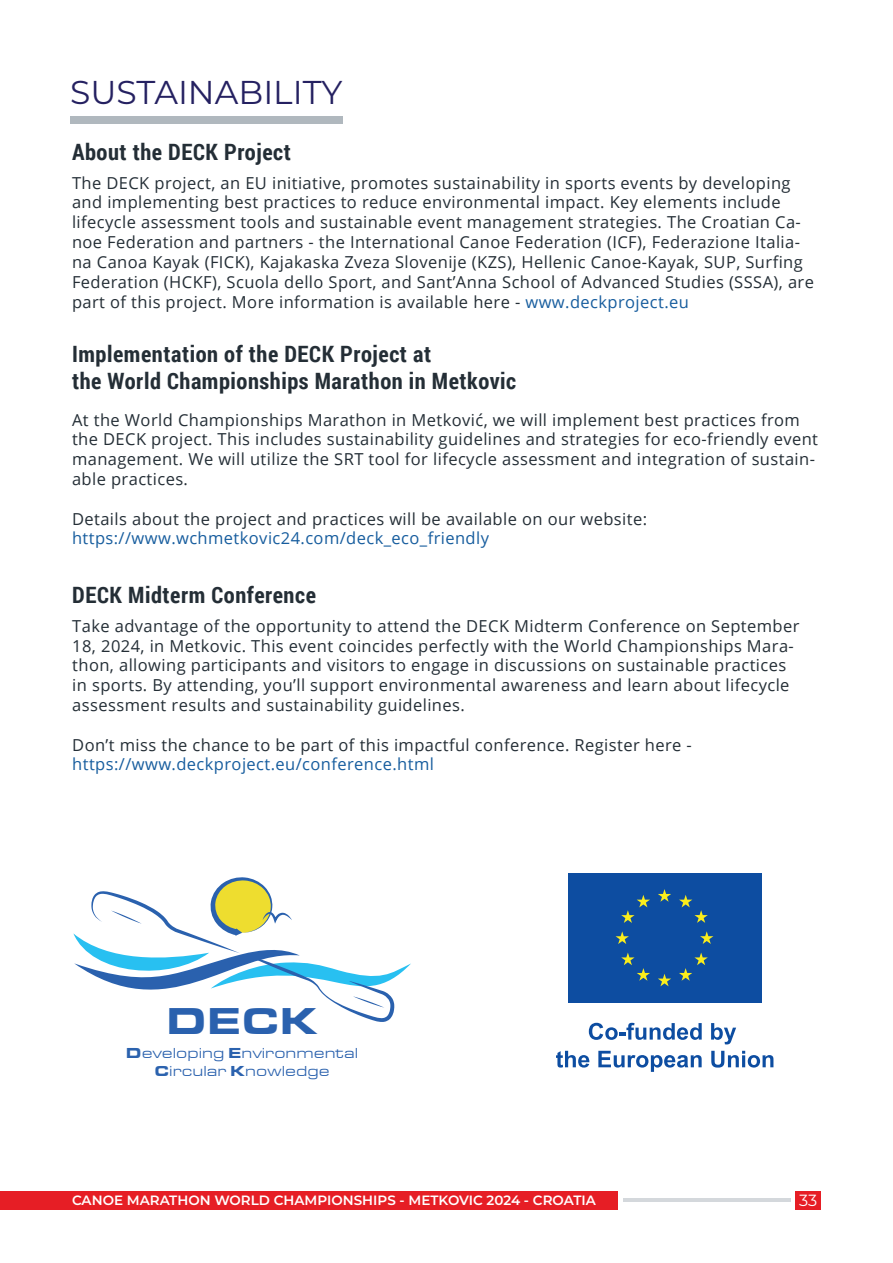
<style>
.page{position:relative;width:893px;height:1263px;background:#fff}
.page>*{position:absolute;margin:0;border:0;box-sizing:border-box;transform-origin:0 0}
.t1{font:38.55px "Eurostar Black Extended";color:#2a61ae}
.t2{font:33px "Montserrat";color:#252161}
.Paragraph_Style_5{font:700 22.5px/27px "Roboto Condensed";letter-spacing:.025em;color:#242e36}
.p1{font:16.5px/19.8px "Open Sans";letter-spacing:.025em;color:#242e36}
.t3{font:16.2px "Montserrat";color:#fff}
.t4{font:15px/18px "Eurostar Regular Extended";color:#2b62ae;text-align:center}
.t5{font:600 13.5px "Montserrat";color:#fff}
.s1{color:#175d9e}
.s2{font-family:"Eurostar Black Extended"}
</style>
<div class="page">
<div style="left:70px;top:116px;width:272px;height:8px;background:#b0b8be"></div>
<svg style="left:73px;top:877px;width:338px;height:145px"></svg>
<div style="left:564px;top:870px;width:201px;height:137px;background:linear-gradient(to right,#fff,#fff)"></div>
<div style="left:568px;top:874px;width:193px;height:129px;background:#0d4da1"></div>
<svg style="left:658px;top:889px;width:13px;height:13px"></svg>
<svg style="left:621px;top:895px;width:29px;height:28px"></svg>
<svg style="left:615px;top:931px;width:14px;height:13px"></svg>
<svg style="left:621px;top:952px;width:29px;height:29px"></svg>
<svg style="left:658px;top:974px;width:13px;height:12px"></svg>
<svg style="left:679px;top:952px;width:29px;height:29px"></svg>
<svg style="left:700px;top:931px;width:13px;height:13px"></svg>
<svg style="left:679px;top:895px;width:29px;height:28px"></svg>
<svg style="left:589px;top:1023px;width:113px;height:17px"></svg>
<svg style="left:711px;top:1023px;width:25px;height:21px"></svg>
<svg style="left:556px;top:1051px;width:33px;height:16px"></svg>
<svg style="left:598px;top:1051px;width:104px;height:21px"></svg>
<svg style="left:711px;top:1051px;width:62px;height:16px"></svg>
<div style="left:0;top:1191px;width:617px;height:18px;background:#e61e25"></div>
<div style="left:796px;top:1191px;width:25px;height:18px;background:#e61e25"></div>
<hr style="left:623px;top:1198px;width:167px;height:3px;background:#d4d8dc">
<p class="t2" style="left:70px;top:70px;width:274px">SUSTAINABILITY</p>
<p class="Paragraph_Style_5" style="left:72px;top:137px;width:220px">About the DECK Project</p>
<p class="p1" style="left:72px;top:172px;width:743px">The DECK project, an EU initiative, promotes sustainability in sports events by developing and implementing best practices to reduce environmental impact. Key elements include lifecycle assessment tools and sustainable event management strategies. The Croatian Ca&shy;noe Federation and partners - the International Canoe Federation (ICF), Federazione Italia&shy;na Canoa Kayak (FICK), Kajakaska Zveza Slovenije (KZS), Hellenic Canoe-Kayak, SUP, Surfing Federation (HCKF), Scuola dello Sport, and Sant’Anna School of Advanced Studies (SSSA), are part of this project. More information is available here - <span class="s1">www.deckproject.eu</span></p>
<p class="Paragraph_Style_5" style="left:72px;top:340px;width:446px">Implementation of the DECK Project at<br>the World Championships Marathon in Metkovic</p>
<p class="p1" style="left:72px;top:409px;width:748px">At the World Championships Marathon in Metković, we will implement best practices from the DECK project. This includes sustainability guidelines and strategies for eco-friendly event management. We will utilize the SRT tool for lifecycle assessment and integration of sustain&shy;able practices.</p>
<p class="p1" style="left:72px;top:508px;width:577px">Details about the project and practices will be available on our website: <span class="s1">https://www.wchmetkovic24.com/deck_eco_friendly</span></p>
<p class="Paragraph_Style_5" style="left:72px;top:580px;width:245px">DECK Midterm Conference</p>
<p class="p1" style="left:72px;top:615px;width:729px">Take advantage of the opportunity to attend the DECK Midterm Conference on September 18, 2024, in Metkovic. This event coincides perfectly with the World Championships Mara&shy;thon, allowing participants and visitors to engage in discussions on sustainable practices in sports. By attending, you’ll support environmental awareness and learn about lifecycle assessment results and sustainability guidelines.</p>
<p class="p1" style="left:72px;top:734px;width:621px">Don’t miss the chance to be part of this impactful conference. Register here - <span class="s1">https://www.deckproject.eu/conference.html</span></p>
<p class="t1" style="left:166px;top:997px;width:154px">DECK</p>
<p class="t4" style="left:126px;top:1044px;width:234px"><span class="s2">D</span>eveloping <span class="s2">E</span>nvironmental<br><span class="s2">C</span>ircular <span class="s2">K</span>nowledge</p>
<p class="t5" style="left:72px;top:1190px;width:525px">CANOE MARATHON WORLD CHAMPIONSHIPS - METKOVIC 2024 - CROATIA</p>
<p class="t3" style="left:799px;top:1189px;width:20px">33</p>
</div>
